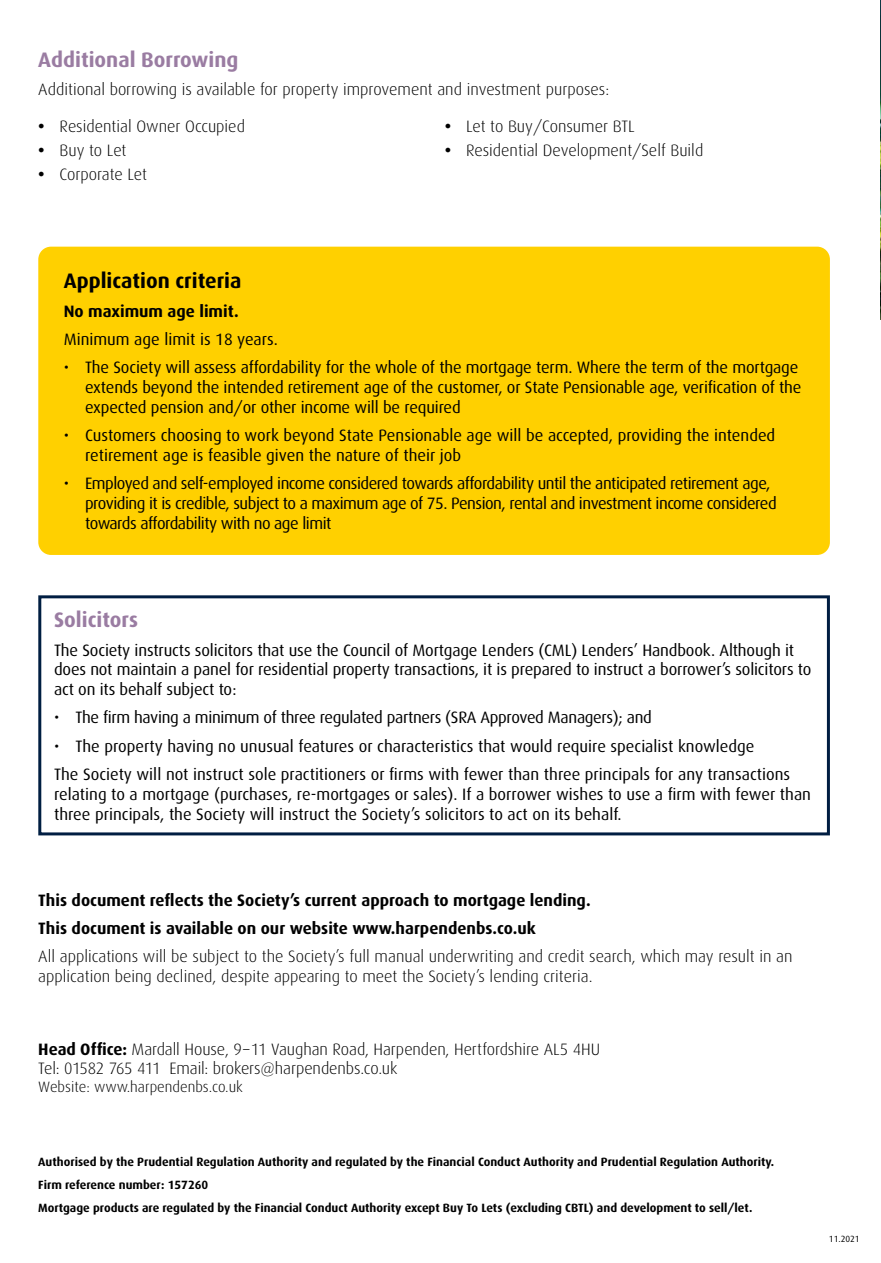
<style>
.page{position:relative;width:881px;height:1263px;background:#fff}
.page>*{position:absolute;margin:0;border:0;box-sizing:border-box;transform-origin:0 0}
.t1{font:700 21px "Dax";color:#9a7ca2}
.t2{font:700 21px "Dax";color:#000}
.t3{font:16.5px/19.8px "Dax";letter-spacing:-.01em;color:#000}
.t4{font:300 16.5px/19.8px "Dax";color:#000}
.t5{font:16.5px/19.8px "Dax";letter-spacing:-.03em;color:#000}
.t6{font:700 16.5px/28.3px "Dax";color:#000}
.t7{font:300 15px "Dax";color:#000}
.t8{font:700 12px/23px "Dax";color:#000}
.t9{font:9px "Dax";color:#000}
.s1{font-weight:700}
</style>
<div class="page">
<div style="left:38px;top:595px;width:791px;height:240px;border:3px solid #001e42"></div>
<div style="left:38px;top:247px;width:791px;height:308px;background:#ffd000;border-radius:13px"></div>
<img style="left:880px;top:0;width:1px;height:319px">
<p class="t1" style="left:38px;top:50px;width:201px">Additional Borrowing</p>
<p class="t4" style="left:38px;top:81px;width:572px">Additional borrowing is available for property improvement and investment purposes:</p>
<p class="t4" style="left:38px;top:118px;width:208px"><span class="s1">•</span> Residential Owner Occupied</p>
<p class="t4" style="left:38px;top:142px;width:90px"><span class="s1">•</span> Buy to Let</p>
<p class="t4" style="left:38px;top:166px;width:110px"><span class="s1">•</span> Corporate Let</p>
<p class="t4" style="left:444px;top:118px;width:191px"><span class="s1">•</span> Let to Buy/Consumer BTL</p>
<p class="t4" style="left:444px;top:142px;width:260px"><span class="s1">•</span> Residential Development/Self Build</p>
<p class="t2" style="left:64px;top:271px;width:179px">Application criteria</p>
<p class="t6" style="left:64px;top:298px;width:176px">No maximum age limit.</p>
<p class="t3" style="left:64px;top:330px;width:215px">Minimum age limit is 18 years.</p>
<p class="t3" style="left:85px;top:359px;width:717px;text-indent:-21px">• The Society will assess affordability for the whole of the mortgage term. Where the term of the mortgage extends beyond the intended retirement age of the customer, or State Pensionable age, verification of the expected pension and/or other income will be required</p>
<p class="t3" style="left:85px;top:426px;width:691px;text-indent:-21px">• Customers choosing to work beyond State Pensionable age will be accepted, providing the intended retirement age is feasible given the nature of their job</p>
<p class="t5" style="left:85px;top:475px;width:692px;text-indent:-21px">• Employed and self-employed income considered towards affordability until the anticipated retirement age, providing it is credible, subject to a maximum age of 75. Pension, rental and investment income considered towards affordability with no age limit</p>
<p class="t1" style="left:54px;top:610px;width:85px">Solicitors</p>
<p class="t3" style="left:54px;top:641px;width:758px">The Society instructs solicitors that use the Council of Mortgage Lenders (CML) Lenders’ Handbook. Although it does not maintain a panel for residential property transactions, it is prepared to instruct a borrower’s solicitors to act on its behalf subject to:</p>
<p class="t3" style="left:54px;top:709px;width:599px">• The firm having a minimum of three regulated partners (SRA Approved Managers); and</p>
<p class="t3" style="left:54px;top:733px;width:737px;line-height:28.3px">• The property having no unusual features or characteristics that would require specialist knowledge<br>The Society will not instruct sole practitioners or firms with fewer than three principals for any transactions</p>
<p class="t3" style="left:54px;top:785px;width:758px">relating to a mortgage (purchases, re-mortgages or sales). If a borrower wishes to use a firm with fewer than three principals, the Society will instruct the Society’s solicitors to act on its behalf.</p>
<p class="t6" style="left:38px;top:887px;width:553px">This document reflects the Society’s current approach to mortgage lending.<br>This document is available on our website www.harpendenbs.co.uk</p>
<p class="t4" style="left:38px;top:948px;width:755px">All applications will be subject to the Society’s full manual underwriting and credit search, which may result in an application being declined, despite appearing to meet the Society’s lending criteria.</p>
<p class="t4" style="left:38px;top:1040px;width:563px"><span class="s1">Head Office:</span> Mardall House, 9–11 Vaughan Road, Harpenden, Hertfordshire AL5 4HU<br>Tel: 01582 765 411 Email: brokers@harpendenbs.co.uk</p>
<p class="t7" style="left:38px;top:1080px;width:206px">Website: www.harpendenbs.co.uk</p>
<p class="t8" style="left:38px;top:1151px;width:737px">Authorised by the Prudential Regulation Authority and regulated by the Financial Conduct Authority and Prudential Regulation Authority.<br>Firm reference number: 157260<br>Mortgage products are regulated by the Financial Conduct Authority except Buy To Lets (excluding CBTL) and development to sell/let.</p>
<p class="t9" style="left:828px;top:1234px;width:32px">11.2021</p>
</div>
